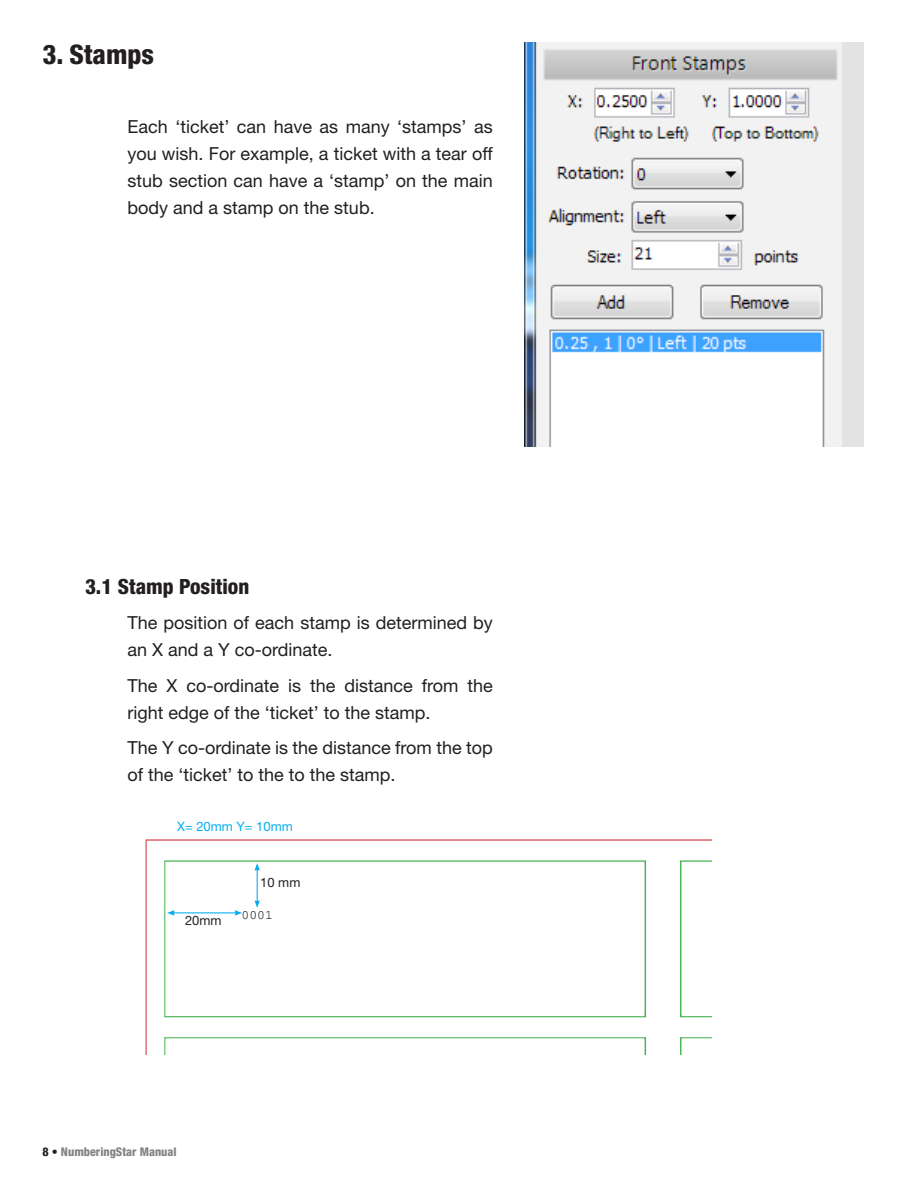
<style>
.page{position:relative;width:918px;height:1188px;background:#fff}
.page>*{position:absolute;margin:0;border:0;box-sizing:border-box;transform-origin:0 0}
.section_header{font:800 condensed 27px "Helvetica Neue LT Std";color:#231f20}
.sub_header{font:800 condensed 21px "Helvetica Neue LT Std";color:#231f20}
.subsection_text{font:18px/27px "Helvetica Neue LT Std";color:#231f20;text-align:justify}
.main_text{font:18px/27px "Helvetica Neue LT Std";color:#231f20}
.t1{font:12.9px "Helvetica Neue LT Std";color:#00aeef}
.t2{font:12.9px "Helvetica Neue LT Std";color:#231f20}
.t3{font:12.9px "Courier";color:#231f20}
.t4{font:800 condensed 12px "Helvetica Neue LT Std";color:#808285}
.s1{color:#231f20}
</style>
<div class="page">
<img style="left:525px;top:43px;width:339px;height:404px">
<svg style="left:146px;top:839px;width:566px;height:216px"></svg>
<div style="left:164px;top:860px;width:482px;height:157px;border:2px solid #40ae49"></div>
<svg style="left:164px;top:1037px;width:482px;height:18px"></svg>
<svg style="left:680px;top:860px;width:32px;height:157px"></svg>
<svg style="left:680px;top:1037px;width:32px;height:18px"></svg>
<hr style="left:173px;top:912px;width:63px;height:1px;background:#00aeef">
<svg style="left:167px;top:910px;width:8px;height:6px"></svg>
<svg style="left:235px;top:910px;width:7px;height:6px"></svg>
<hr style="left:257px;top:869px;width:1px;height:33px;background:#00aeef">
<svg style="left:254px;top:863px;width:6px;height:8px"></svg>
<svg style="left:254px;top:900px;width:6px;height:8px"></svg>
<p class="section_header" style="left:43px;top:37px;width:113px">3. Stamps</p>
<p class="subsection_text" style="left:128px;top:113px;width:367px">Each ‘ticket’ can have as many ‘stamps’ as you wish. For example, a ticket with a tear off stub section can have a ‘stamp’ on the main body and a stamp on the stub.</p>
<p class="sub_header" style="left:85px;top:573px;width:166px">3.1 Stamp Position</p>
<p class="main_text" style="left:128px;top:609px;width:367px">The position of each stamp is determined by an X and a Y co-ordinate.</p>
<p class="main_text" style="left:128px;top:672px;width:367px">The X co-ordinate is the distance from the right edge of the ‘ticket’ to the stamp.</p>
<p class="subsection_text" style="left:128px;top:734px;width:367px">The Y co-ordinate is the distance from the top of the ‘ticket’ to the to the stamp.</p>
<p class="t1" style="left:177px;top:819px;width:117px">X= 20mm Y= 10mm</p>
<p class="t2" style="left:185px;top:912px;width:38px">20mm</p>
<p class="t2" style="left:260px;top:875px;width:42px">10 mm</p>
<p class="t3" style="left:242px;top:909px;width:33px">0001</p>
<p class="t4" style="left:43px;top:1144px;width:136px"><span class="s1">8 •</span> NumberingStar Manual</p>
</div>
